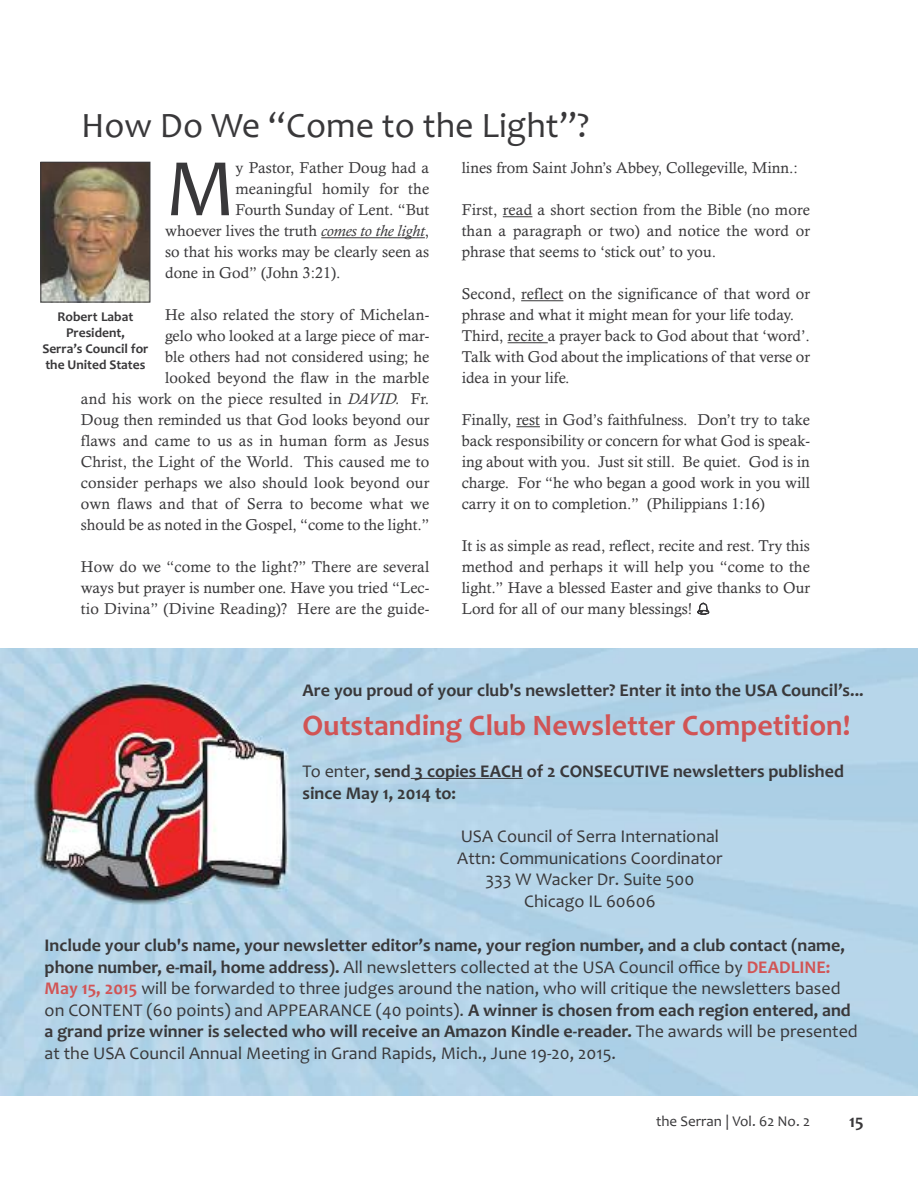
<style>
.page{position:relative;width:918px;height:1188px;background:#fff}
.page>*{position:absolute;margin:0;border:0;box-sizing:border-box;transform-origin:0 0}
.t1{font:82.65px "Candara";color:#39383a}
.t2{font:36px "Candara";color:#39383a}
.t3{font:700 30px "Candara";color:#d15455}
.t4{font:18px/21.6px "Candara";color:#39383a;text-align:center}
.t5{font:700 18px/21.6px "Candara";color:#39383a}
.t6{font:15.75px/21px "Calisto";color:#39383a;text-align:justify}
.t7{font:15px "Candara";color:#39383a}
.t8{font:700 13.5px/16.2px "Candara";color:#39383a;text-align:center}
.s1{font-style:italic}
.s2{font-weight:400}
.s3{font-weight:700}
.s4{font-weight:700;color:#d15455}
</style>
<div class="page">
<hr style="left:321px;top:237px;width:104px;height:1px;background:#39383a">
<svg style="left:503px;top:216px;width:29px;height:1px"></svg>
<hr style="left:521px;top:300px;width:42px;height:1px;background:#39383a">
<hr style="left:508px;top:342px;width:40px;height:1px;background:#39383a">
<svg style="left:516px;top:426px;width:24px;height:1px"></svg>
<img style="left:43px;top:164px;width:105px;height:136px">
<div style="left:41px;top:162px;width:109px;height:140px;border:1px solid #39383a"></div>
<img style="left:1px;top:649px;width:917px;height:447px">
<hr style="left:411px;top:778px;width:112px;height:1px;background:#39383a">
<h2 class="t2" style="left:81px;top:104px;width:510px">How Do We “Come to the Light”?</h2>
<h1 class="t1" style="left:165px;top:138px;width:72px">M</h1>
<p class="t6" style="left:236px;top:157px;width:195px">y Pastor, Father Doug had a</p>
<p class="t6" style="left:236px;top:178px;width:195px">meaningful homily for the</p>
<p class="t6" style="left:235px;top:199px;width:195px">Fourth Sunday of Lent. “But</p>
<p class="t6" style="left:165px;top:220px;width:266px">whoever lives the truth <span class="s1">comes to the light</span>,</p>
<p class="t6" style="left:165px;top:241px;width:266px">so that his works may be clearly seen as</p>
<p class="t6" style="left:165px;top:262px;width:177px">done in God” (John 3:21).</p>
<p class="t6" style="left:81px;top:304px;width:350px;text-align:right">He also related the story of Michelan-<br>gelo who looked at a large piece of mar-<br>ble others had not considered using; he<br>looked beyond the flaw in the marble<br>and his work on the piece resulted in <span class="s1">DAVID.</span> Fr.<br>Doug then reminded us that God looks beyond our flaws and came to us as in human form as Jesus Christ, the Light of the World. This caused me to consider perhaps we also should look beyond our own flaws and that of Serra to become what we should be as noted in the Gospel, “come to the light.”</p>
<p class="t6" style="left:81px;top:556px;width:350px">How do we “come to the light?” There are several ways but prayer is number one. Have you tried “Lec&shy;tio Divina” (Divine Reading)? Here are the guide-</p>
<p class="t8" style="left:42px;top:308px;width:108px">Robert Labat<br>President,<br>Serra’s Council for the United States</p>
<p class="t6" style="left:462px;top:157px;width:338px">lines from Saint John’s Abbey, Collegeville, Minn.:</p>
<p class="t6" style="left:462px;top:199px;width:350px">First, read a short section from the Bible (no more than a paragraph or two) and notice the word or phrase that seems to ‘stick out’ to you.</p>
<p class="t6" style="left:462px;top:283px;width:350px;text-align:left">Second, reflect on the significance of that word or phrase and what it might mean for your life today.<br>Third, recite a prayer back to God about that ‘word’.<br>Talk with God about the implications of that verse or idea in your life.</p>
<p class="t6" style="left:462px;top:409px;width:350px">Finally, rest in God’s faithfulness. Don’t try to take back responsibility or concern for what God is speak&shy;ing about with you. Just sit still. Be quiet. God is in charge. For “he who began a good work in you will carry it on to completion.” (Philippians 1:16)</p>
<p class="t6" style="left:462px;top:535px;width:350px">It is as simple as read, reflect, recite and rest. Try this method and perhaps it will help you “come to the light.” Have a blessed Easter and give thanks to Our Lord for all of our many blessings!</p>
<p class="t5" style="left:303px;top:679px;width:563px">Are you proud of your club's newsletter? Enter it into the USA Council’s...</p>
<h3 class="t3" style="left:303px;top:708px;width:549px">Outstanding Club Newsletter Competition!</h3>
<p class="t5" style="left:303px;top:760px;width:543px"><span class="s2">To enter,</span> send 3 copies EACH of 2 CONSECUTIVE newsletters published since May 1, 2014 to:</p>
<p class="t4" style="left:457px;top:825px;width:267px">USA Council of Serra International<br>Attn: Communications Coordinator<br>333 W Wacker Dr. Suite 500<br>Chicago IL 60606</p>
<p class="t4" style="left:45px;top:934px;width:815px;text-align:left"><span class="s3">Include your club's name, your newsletter editor’s name, your region number, and a club contact (name, phone number, e-mail, home address).</span> All newsletters collected at the USA Council office by <span class="s4">DEADLINE:<br>May 15, 2015</span> will be forwarded to three judges around the nation, who will critique the newsletters based on CONTENT (60 points) and APPEARANCE (40 points). <span class="s3">A winner is chosen from each region entered, and a grand prize winner is selected who will receive an Amazon Kindle e-reader.</span> The awards will be presented at the USA Council Annual Meeting in Grand Rapids, Mich., June 19-20, 2015.</p>
<p class="t7" style="left:656px;top:1112px;width:155px">the Serran | Vol. 62 No. 2</p>
<p class="t5" style="left:849px;top:1110px;width:16px">15</p>
</div>
